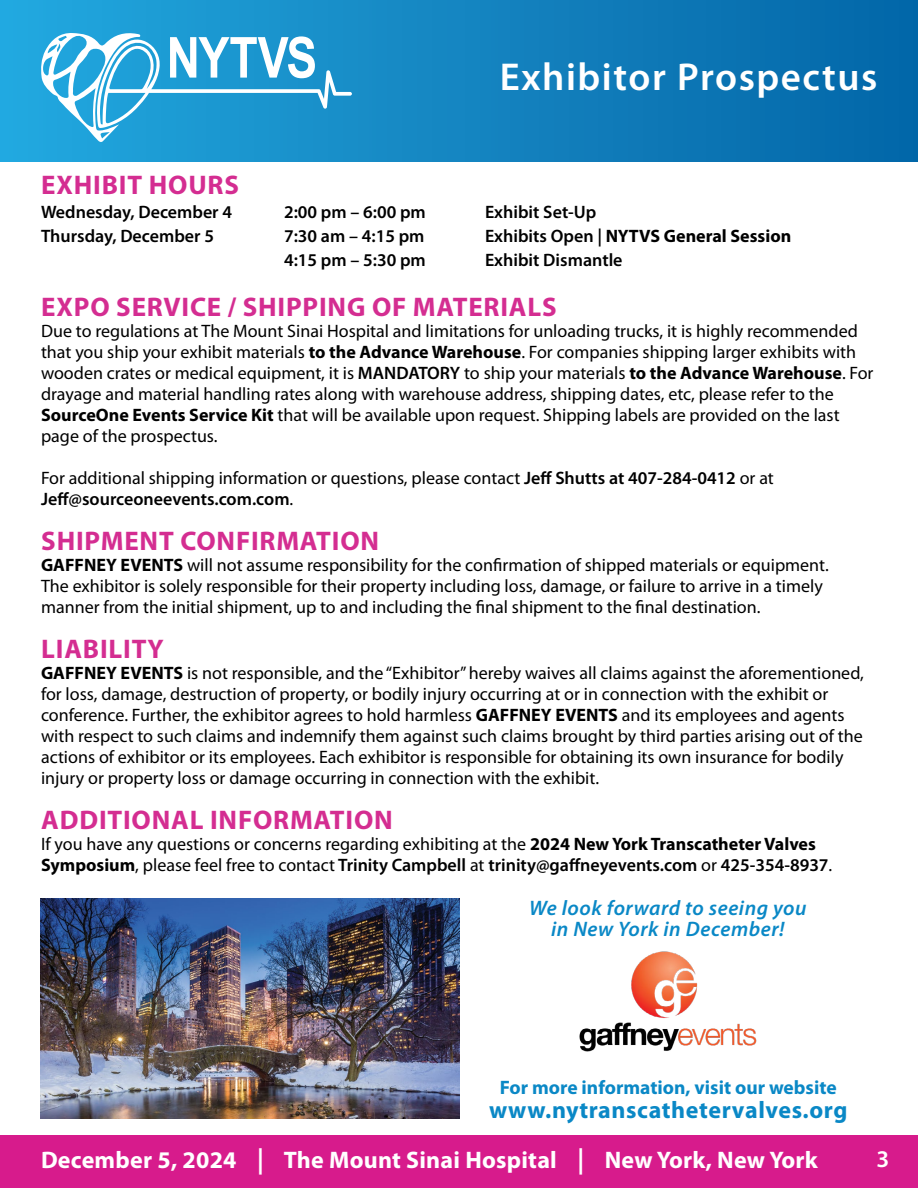
<style>
.page{position:relative;width:918px;height:1188px;background:#fff}
.page>*{position:absolute;margin:0;border:0;box-sizing:border-box;transform-origin:0 0}
.t1{font:600 39px "Myriad Pro";letter-spacing:.04em;color:#fff}
.t2{font:700 27px "Myriad Pro";letter-spacing:.03em;color:#d42d91}
.t3{font:700 24px "Myriad Pro";letter-spacing:.01em;color:#fff}
.t4{font:700 24px "Myriad Pro";letter-spacing:.025em;color:#0a88c6}
.t5{font:600 24px "Myriad Pro";color:#fff}
.t6{font:italic 600 21px/21px "Myriad Pro";letter-spacing:.025em;color:#0a88c6;text-align:center}
.t7{font:700 19.5px "Myriad Pro";color:#0a88c6}
.t8{font:18px/21px "Myriad Pro";color:#000}
.t9{font:600 18px "Myriad Pro";color:#000}
.t10{font:700 18px "Myriad Pro";color:#000}
.s1{font-weight:600}
.s2{font-weight:700}
.s3{font-size:26.4px}
</style>
<div class="page">
<div style="left:0;top:1135px;width:918px;height:53px;background:#d71b8c"></div>
<div style="left:0;top:0;width:918px;height:162px;background:linear-gradient(to right,#23a8de,#0465a6)"></div>
<svg style="left:40px;top:32px;width:312px;height:111px"></svg>
<img style="left:579px;top:951px;width:178px;height:101px">
<img style="left:40px;top:898px;width:419px;height:221px">
<h1 class="t1" style="left:500px;top:52px;width:379px">Exhibitor Prospectus</h1>
<h2 class="t2" style="left:41px;top:168px;width:199px">EXHIBIT HOURS</h2>
<p class="t9" style="left:41px;top:201px;width:193px">Wednesday, December 4</p>
<p class="t9" style="left:284px;top:201px;width:143px">2:00 pm – 6:00 pm</p>
<p class="t9" style="left:485px;top:201px;width:113px">Exhibit Set-Up</p>
<p class="t9" style="left:41px;top:225px;width:174px">Thursday, December 5</p>
<p class="t9" style="left:284px;top:225px;width:142px">7:30 am – 4:15 pm</p>
<p class="t10" style="left:485px;top:225px;width:308px"><span class="s1">Exhibits Open |</span> NYTVS General Session</p>
<p class="t9" style="left:284px;top:249px;width:143px">4:15 pm – 5:30 pm</p>
<p class="t9" style="left:485px;top:249px;width:139px">Exhibit Dismantle</p>
<h2 class="t2" style="left:41px;top:289px;width:517px">EXPO SERVICE / SHIPPING OF MATERIALS</h2>
<p class="t8" style="left:41px;top:320px;width:834px">Due to regulations at The Mount Sinai Hospital and limitations for unloading trucks, it is highly recommended that you ship your exhibit materials <span class="s2">to the Advance Warehouse</span>. For companies shipping larger exhibits with wooden crates or medical equipment, it is <span class="s1">MANDATORY</span> to ship your materials <span class="s2">to the Advance Warehouse</span>. For drayage and material handling rates along with warehouse address, shipping dates, etc, please refer to the <span class="s2">SourceOne Events Service Kit</span> that will be available upon request. Shipping labels are provided on the last page of the prospectus.</p>
<p class="t8" style="left:41px;top:467px;width:734px">For additional shipping information or questions, please contact <span class="s1">Jeff Shutts at 407-284-0412</span> or at<br><span class="s1">Jeff@sourceoneevents.com.com</span>.</p>
<h2 class="t2" style="left:41px;top:523px;width:339px">SHIPMENT CONFIRMATION</h2>
<p class="t8" style="left:41px;top:554px;width:789px"><span class="s2">GAFFNEY EVENTS</span> will not assume responsibility for the confirmation of shipped materials or equipment.<br>The exhibitor is solely responsible for their property including loss, damage, or failure to arrive in a timely manner from the initial shipment, up to and including the final shipment to the final destination.</p>
<h2 class="t2" style="left:41px;top:631px;width:124px">LIABILITY</h2>
<p class="t8" style="left:41px;top:662px;width:825px"><span class="s2">GAFFNEY EVENTS</span> is not responsible, and the “Exhibitor” hereby waives all claims against the aforementioned, for loss, damage, destruction of property, or bodily injury occurring at or in connection with the exhibit or conference. Further, the exhibitor agrees to hold harmless <span class="s2">GAFFNEY EVENTS</span> and its employees and agents with respect to such claims and indemnify them against such claims brought by third parties arising out of the actions of exhibitor or its employees. Each exhibitor is responsible for obtaining its own insurance for bodily injury or property loss or damage occurring in connection with the exhibit.</p>
<h2 class="t2" style="left:41px;top:802px;width:353px">ADDITIONAL INFORMATION</h2>
<p class="t8" style="left:41px;top:833px;width:793px">If you have any questions or concerns regarding exhibiting at the <span class="s2">2024 New York Transcatheter Valves<br>Symposium</span>, please feel free to contact <span class="s1">Trinity Campbell</span> at <span class="s1">trinity@gaffneyevents.com</span> or <span class="s1">425-354-8937</span>.</p>
<p class="t6" style="left:529px;top:897px;width:279px">We look forward to seeing you in New York in December!</p>
<p class="t7" style="left:500px;top:1074px;width:339px">For more information, visit our website</p>
<h3 class="t4" style="left:489px;top:1094px;width:360px">www.nytranscathetervalves.org</h3>
<h3 class="t3" style="left:41px;top:1144px;width:778px">December 5, 2024 <span class="s3">|</span> The Mount Sinai Hospital <span class="s3">|</span> New York, New York</h3>
<h3 class="t5" style="left:877px;top:1143px;width:14px">3</h3>
</div>
